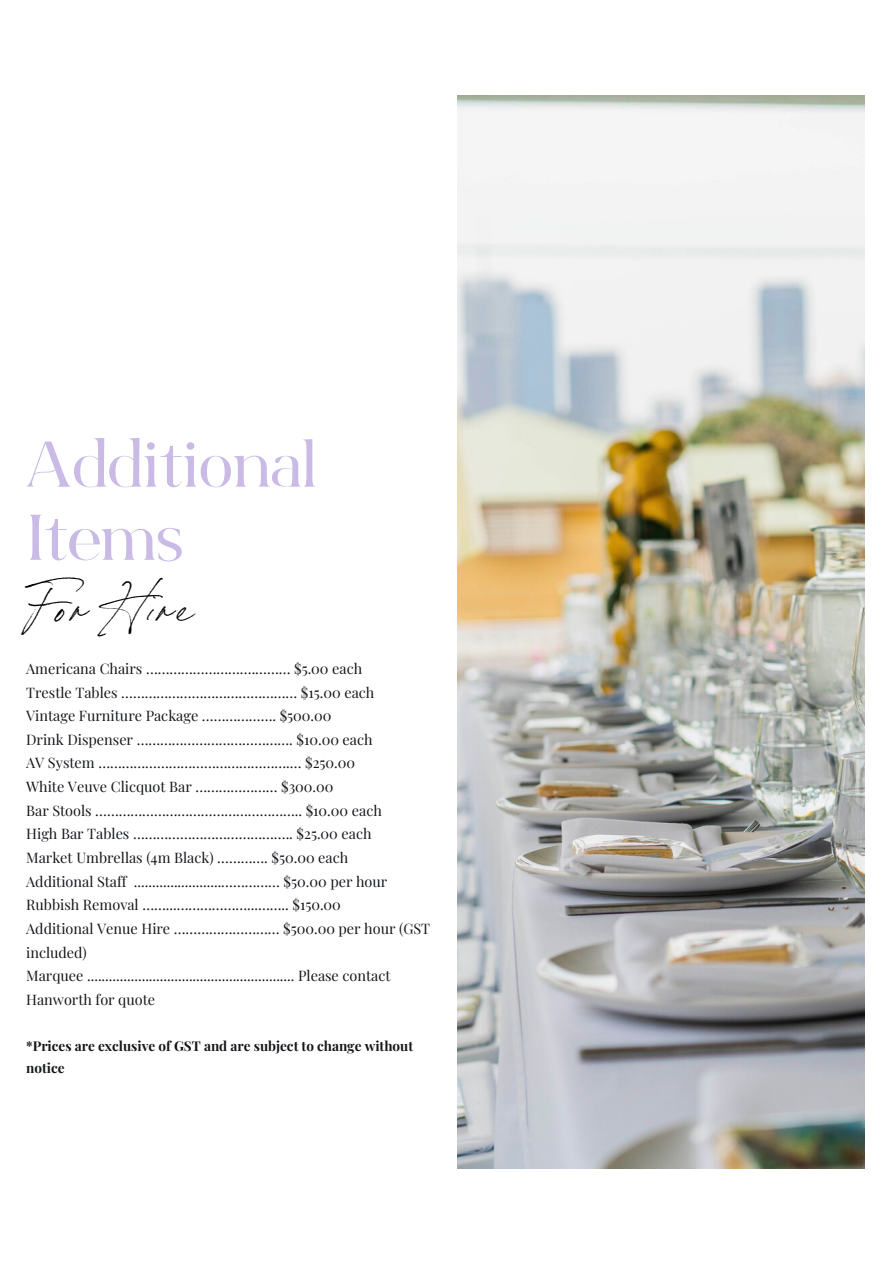
<style>
.page{position:relative;width:893px;height:1264px;background:#fff}
.page>*{position:absolute;margin:0;border:0;box-sizing:border-box;transform-origin:0 0}
.t1{font:700 64.65px/73.2px "Bon Vivant Serif";letter-spacing:-.01em;color:#c9bbe6}
.t2{font:47.4px "Bon Vivant";color:#000}
.t3{font:14.4px/23.7px "Playfair Display";color:#14161a}
.t4{font:700 13.5px/22.5px "Playfair Display";color:#14161a}
</style>
<div class="page">
<img style="left:457px;top:95px;width:406px;height:1072px">
<p class="t1" style="left:26px;top:435px;width:293px">Additional<br>Items</p>
<p class="t2" style="left:26px;top:577px;width:168px">For Hire</p>
<p class="t3" style="left:26px;top:656px;width:337px">Americana Chairs ……………………….……… $5.00 each</p>
<p class="t3" style="left:26px;top:679px;width:350px">Trestle Tables ……………………………………… $15.00 each</p>
<p class="t3" style="left:26px;top:703px;width:307px">Vintage Furniture Package ………………. $500.00</p>
<p class="t3" style="left:26px;top:727px;width:348px">Drink Dispenser …………………………………. $10.00 each</p>
<p class="t3" style="left:26px;top:750px;width:330px">AV System ………………………………………….… $250.00</p>
<p class="t3" style="left:26px;top:774px;width:309px">White Veuve Clicquot Bar ………………… $300.00</p>
<p class="t3" style="left:26px;top:797px;width:357px">Bar Stools …………………………………………….. $10.00 each</p>
<p class="t3" style="left:26px;top:821px;width:347px">High Bar Tables ………………………………….. $25.00 each</p>
<p class="t3" style="left:26px;top:845px;width:323px">Market Umbrellas (4m Black) …………. $50.00 each</p>
<p class="t3" style="left:26px;top:868px;width:362px">Additional Staff ........................…………… $50.00 per hour</p>
<p class="t3" style="left:26px;top:892px;width:316px">Rubbish Removal ……...………………...…….. $150.00</p>
<p class="t3" style="left:26px;top:916px;width:405px">Additional Venue Hire ……………………… $500.00 per hour (GST included)</p>
<p class="t3" style="left:26px;top:963px;width:366px">Marquee ......................................................... Please contact<br>Hanworth for quote</p>
<p class="t4" style="left:26px;top:1034px;width:388px">*Prices are exclusive of GST and are subject to change without notice</p>
</div>
